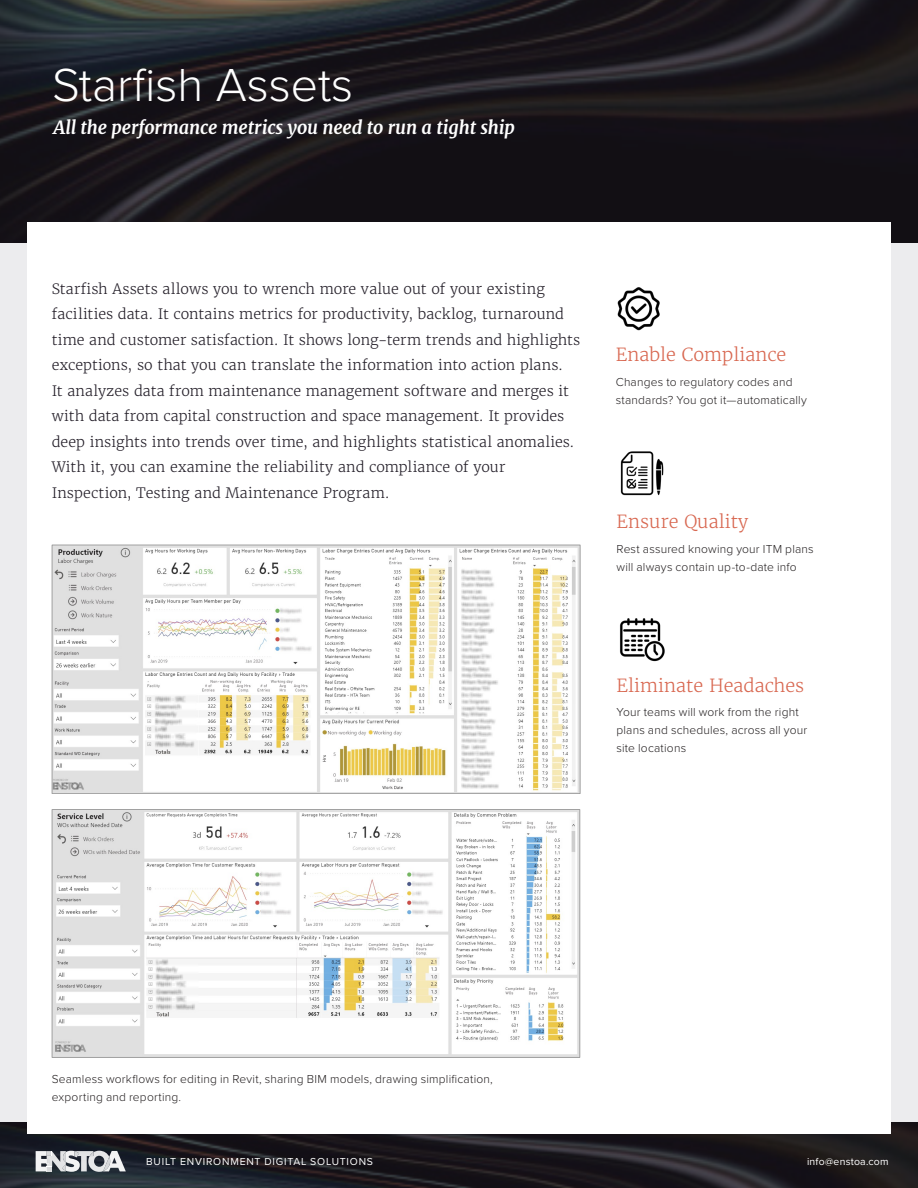
<style>
.page{position:relative;width:918px;height:1188px;background:#fff}
.page>*{position:absolute;margin:0;border:0;box-sizing:border-box;transform-origin:0 0}
.t1{font:300 48px "Proxima Nova";color:#fff}
.p-small{font:300 18px "Merriweather";color:#d86750}
.tagline{font:italic 700 18px "Merriweather";letter-spacing:-.01em;color:#fff}
.intro{font:300 14.25px/25.5px "Merriweather";letter-spacing:.005em;color:#231e28}
.p-small-2{font:300 12px/18px "Proxima Nova";letter-spacing:.015em;color:#231f20}
.t2{font:10.5px "Proxima Nova";letter-spacing:.07em;color:#fff}
.t3{font:10.5px "Proxima Nova";letter-spacing:.02em;color:#fff}
</style>
<div class="page">
<svg style="left:0;top:0;width:918px;height:243px;background:#1b191e"></svg>
<svg style="left:0;top:1121px;width:918px;height:67px;background:#1e1c22"></svg>
<div style="left:0;top:243px;width:54px;height:878px;background:#ececee"></div>
<div style="left:864px;top:243px;width:54px;height:878px;background:#ececee"></div>
<div style="left:27px;top:222px;width:864px;height:912px;background:#fff"></div>
<svg style="left:36px;top:1151px;width:90px;height:21px"></svg>
<img style="left:617px;top:287px;width:43px;height:44px">
<img style="left:620px;top:451px;width:44px;height:45px">
<img style="left:620px;top:618px;width:45px;height:44px">
<img style="left:54px;top:547px;width:524px;height:245px">
<div style="left:52px;top:545px;width:528px;height:249px;border:1px solid #a1a1a1"></div>
<img style="left:54px;top:811px;width:524px;height:245px">
<div style="left:52px;top:809px;width:528px;height:249px;border:1px solid #a1a1a1"></div>
<p class="t1" style="left:52px;top:50px;width:303px">Starfish Assets</p>
<p class="tagline" style="left:54px;top:117px;width:463px">All the performance metrics you need to run a tight ship</p>
<p class="intro" style="left:52px;top:276px;width:530px">Starfish Assets allows you to wrench more value out of your existing facilities data. It contains metrics for productivity, backlog, turnaround time and customer satisfaction. It shows long-term trends and highlights exceptions, so that you can translate the information into action plans.<br>It analyzes data from maintenance management software and merges it with data from capital construction and space management. It provides deep insights into trends over time, and highlights statistical anomalies.<br>With it, you can examine the reliability and compliance of your Inspection, Testing and Maintenance Program.</p>
<p class="p-small" style="left:616px;top:344px;width:172px">Enable Compliance</p>
<p class="p-small-2" style="left:616px;top:372px;width:193px">Changes to regulatory codes and standards? You got it—automatically</p>
<p class="p-small" style="left:616px;top:511px;width:133px">Ensure Quality</p>
<p class="p-small-2" style="left:616px;top:539px;width:199px">Rest assured knowing your ITM plans will always contain up-to-date info</p>
<p class="p-small" style="left:616px;top:674px;width:189px">Eliminate Headaches</p>
<p class="p-small-2" style="left:616px;top:703px;width:192px">Your teams will work from the right plans and schedules, across all your site locations</p>
<p class="p-small-2" style="left:52px;top:1070px;width:443px">Seamless workflows for editing in Revit, sharing BIM models, drawing simplification, exporting and reporting.</p>
<p class="t2" style="left:146px;top:1154px;width:228px">BUILT ENVIRONMENT DIGITAL SOLUTIONS</p>
<p class="t3" style="left:807px;top:1154px;width:83px">info@enstoa.com</p>
</div>
